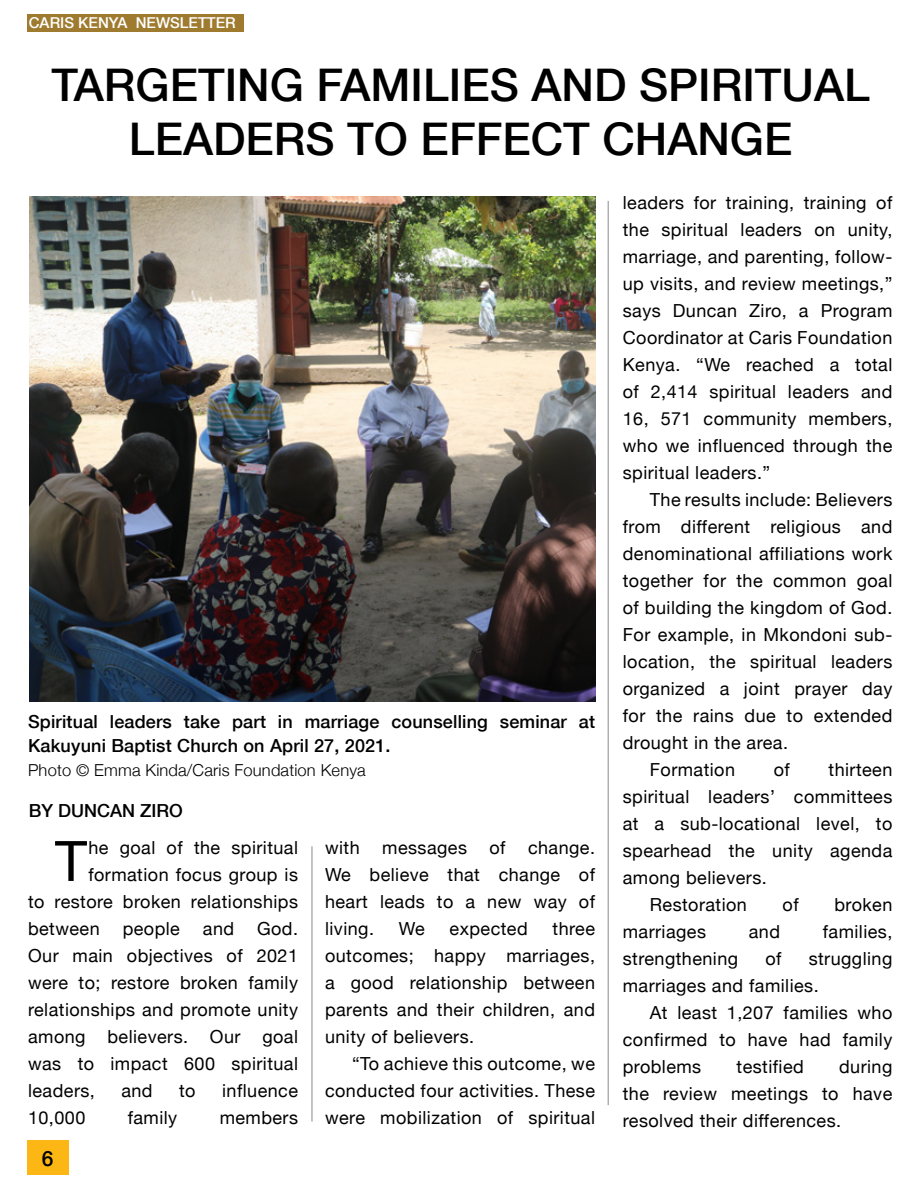
<style>
.page{position:relative;width:918px;height:1188px;background:#fff}
.page>*{position:absolute;margin:0;border:0;box-sizing:border-box;transform-origin:0 0}
.t1{font:55.8px "Helvetica Neue";color:#000}
.t2{font:500 45px/54px "Helvetica Neue";color:#000;text-align:center}
.t3{font:500 21px "Helvetica Neue";color:#000}
.t4{font:18px/27px "Helvetica Neue";letter-spacing:.025em;color:#000;text-align:justify}
.t5{font:500 18px/24px "Helvetica Neue";letter-spacing:.01em;color:#000}
.t6{font:300 16.5px "Helvetica Neue";letter-spacing:.01em;color:#000}
.t7{font:500 15px "Helvetica Neue";color:#fff}
</style>
<div class="page">
<hr style="left:608px;top:201px;width:1px;height:904px;background:#898989">
<hr style="left:312px;top:846px;width:1px;height:276px;background:#898989">
<div style="left:27px;top:15px;width:217px;height:17px;background:#9f7b2f"></div>
<div style="left:27px;top:1140px;width:41px;height:35px;background:#fdb714"></div>
<img style="left:29px;top:197px;width:566px;height:505px">
<p class="t7" style="left:29px;top:13px;width:208px">CARIS KENYA NEWSLETTER</p>
<h2 class="t2" style="left:51px;top:58px;width:820px">TARGETING FAMILIES AND SPIRITUAL<br>LEADERS TO EFFECT CHANGE</h2>
<p class="t5" style="left:28px;top:710px;width:569px">Spiritual leaders take part in marriage counselling seminar at<br>Kakuyuni Baptist Church on April 27, 2021.</p>
<p class="t6" style="left:28px;top:760px;width:339px">Photo © Emma Kinda/Caris Foundation Kenya</p>
<p class="t5" style="left:29px;top:798px;width:156px">BY DUNCAN ZIRO</p>
<h1 class="t1" style="left:55px;top:828px;width:34px">T</h1>
<p class="t4" style="left:88px;top:834px;width:211px">he goal of the spiritual</p>
<p class="t4" style="left:88px;top:861px;width:211px">formation focus group is</p>
<p class="t4" style="left:28px;top:888px;width:271px">to restore broken relationships</p>
<p class="t4" style="left:28px;top:915px;width:73px">between</p>
<p class="t4" style="left:123px;top:915px;width:59px">people</p>
<p class="t4" style="left:203px;top:915px;width:33px">and</p>
<p class="t4" style="left:28px;top:915px;width:272px;text-indent:229px">God.<br>Our main objectives of 2021 were to; restore broken family relationships and promote unity among believers. Our goal was to impact 600 spiritual leaders,</p>
<p class="t4" style="left:121px;top:1077px;width:33px">and</p>
<p class="t4" style="left:179px;top:1077px;width:18px">to</p>
<p class="t4" style="left:222px;top:1077px;width:77px">influence</p>
<p class="t4" style="left:28px;top:1104px;width:59px">10,000</p>
<p class="t4" style="left:128px;top:1104px;width:51px">family</p>
<p class="t4" style="left:220px;top:1104px;width:80px">members</p>
<p class="t3" style="left:42px;top:1146px;width:13px">6</p>
<p class="t4" style="left:325px;top:834px;width:272px">with messages of change.<br>We believe that change of heart leads to a new way of living.</p>
<p class="t4" style="left:325px;top:915px;width:272px;text-indent:228px">three outcomes; happy marriages, a good relationship between parents and their children, and unity of believers.</p>
<p class="t4" style="left:325px;top:1050px;width:272px;text-indent:27px">“To achieve this outcome, we conducted four activities. These were mobilization of spiritual</p>
<p class="t4" style="left:399px;top:915px;width:27px">We</p>
<p class="t4" style="left:450px;top:915px;width:80px">expected</p>
<p class="t4" style="left:623px;top:189px;width:271px">leaders for training, training of the spiritual leaders on unity, marriage, and parenting, follow&shy;up visits, and review meetings,” says Duncan Ziro, a Program Coordinator at Caris Foundation Kenya. “We reached a total of 2,414 spiritual leaders and 16, 571 community members, who we influenced through the spiritual leaders.”</p>
<p class="t4" style="left:650px;top:486px;width:244px">The results include: Believers</p>
<p class="t4" style="left:623px;top:513px;width:271px">from different religious and</p>
<p class="t4" style="left:623px;top:540px;width:271px">denominational affiliations work</p>
<p class="t4" style="left:623px;top:567px;width:271px">together for the common goal</p>
<p class="t4" style="left:623px;top:594px;width:271px">of building the kingdom of God.</p>
<p class="t4" style="left:623px;top:621px;width:271px">For example, in Mkondoni sub-</p>
<p class="t4" style="left:623px;top:648px;width:271px">location, the spiritual leaders</p>
<p class="t4" style="left:623px;top:675px;width:271px">organized a joint prayer day</p>
<p class="t4" style="left:623px;top:702px;width:271px">for the rains due to extended</p>
<p class="t4" style="left:623px;top:729px;width:167px">drought in the area.</p>
<p class="t4" style="left:650px;top:756px;width:87px">Formation</p>
<p class="t4" style="left:774px;top:756px;width:18px">of</p>
<p class="t4" style="left:829px;top:756px;width:65px">thirteen</p>
<p class="t4" style="left:623px;top:783px;width:271px">spiritual leaders’ committees</p>
<p class="t4" style="left:623px;top:810px;width:271px">at a sub-locational level, to</p>
<p class="t4" style="left:623px;top:837px;width:271px">spearhead the unity agenda</p>
<p class="t4" style="left:623px;top:864px;width:146px">among believers.</p>
<p class="t4" style="left:650px;top:891px;width:99px">Restoration</p>
<p class="t4" style="left:783px;top:891px;width:18px">of</p>
<p class="t4" style="left:834px;top:891px;width:59px">broken</p>
<p class="t4" style="left:623px;top:918px;width:85px">marriages</p>
<p class="t4" style="left:749px;top:918px;width:33px">and</p>
<p class="t4" style="left:823px;top:918px;width:71px">families,</p>
<p class="t4" style="left:623px;top:945px;width:117px">strengthening</p>
<p class="t4" style="left:765px;top:945px;width:18px">of</p>
<p class="t4" style="left:623px;top:945px;width:271px;text-indent:186px">struggling marriages and families.</p>
<p class="t4" style="left:623px;top:999px;width:271px;text-indent:27px">At least 1,207 families who confirmed to have had family problems</p>
<p class="t4" style="left:737px;top:1053px;width:69px">testified</p>
<p class="t4" style="left:623px;top:1053px;width:271px;text-indent:216px">during the review meetings to have resolved their differences.</p>
</div>
